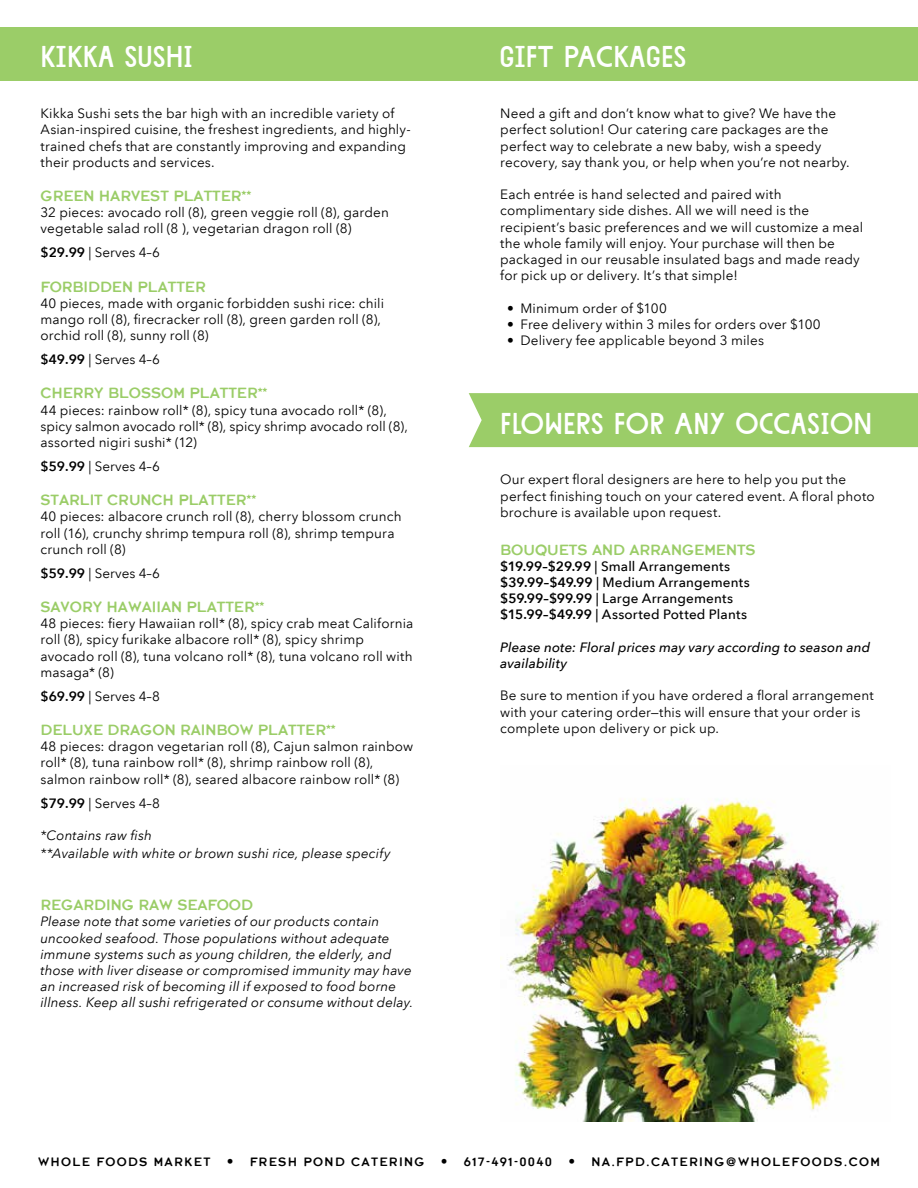
<style>
.page{position:relative;width:918px;height:1188px;background:#fff}
.page>*{position:absolute;margin:0;border:0;box-sizing:border-box;transform-origin:0 0}
.t1{font:30px "WFM Farmstand TT";color:#fff}
.t2{font:16.5px "Rescue";color:#9bcd68}
.t3{font:13.5px/16.2px "Avenir Next LT Pro";letter-spacing:.01em;color:#000}
.t4{font:italic 13.5px/16.2px "Avenir Next LT Pro";letter-spacing:.01em;color:#000}
.t5{font:500 13.5px/16.2px "Avenir Next LT Pro";letter-spacing:.015em;color:#000}
.t6{font:13.5px "Rescue";letter-spacing:.1em;color:#000}
.t7{font:italic 500 13.5px/16.2px "Avenir Next LT Pro";letter-spacing:.01em;color:#000}
.s1{font-weight:600}
.s2{font-family:"Avenir Next LT Pro";font-weight:600}
</style>
<div class="page">
<div style="left:0;top:27px;width:918px;height:54px;background:#9bcd68"></div>
<div style="left:469px;top:393px;width:449px;height:54px;background:#9bcd68"></div>
<img style="left:500px;top:798px;width:379px;height:323px">
<h1 class="t1" style="left:40px;top:40px;width:154px">KIKKA SUSHI</h1>
<h1 class="t1" style="left:500px;top:40px;width:189px">GIFT PACKAGES</h1>
<p class="t3" style="left:40px;top:105px;width:372px">Kikka Sushi sets the bar high with an incredible variety of Asian-inspired cuisine, the freshest ingredients, and highly&shy;trained chefs that are constantly improving and expanding their products and services.</p>
<p class="t2" style="left:40px;top:189px;width:212px">GREEN HARVEST PLATTER**</p>
<p class="t3" style="left:40px;top:204px;width:350px">32 pieces: avocado roll (8), green veggie roll (8), garden vegetable salad roll (8 ), vegetarian dragon roll (8)</p>
<p class="t3" style="left:40px;top:245px;width:121px"><span class="s1">$29.99</span> | Serves 4–6</p>
<p class="t2" style="left:40px;top:279px;width:167px">FORBIDDEN PLATTER</p>
<p class="t3" style="left:40px;top:295px;width:345px">40 pieces, made with organic forbidden sushi rice: chili mango roll (8), firecracker roll (8), green garden roll (8), orchid roll (8), sunny roll (8)</p>
<p class="t3" style="left:40px;top:351px;width:121px"><span class="s1">$49.99</span> | Serves 4–6</p>
<p class="t2" style="left:40px;top:386px;width:236px">CHERRY BLOSSOM PLATTER**‡</p>
<p class="t3" style="left:40px;top:402px;width:369px">44 pieces: rainbow roll* (8), spicy tuna avocado roll* (8), spicy salmon avocado roll* (8), spicy shrimp avocado roll (8), assorted nigiri sushi* (12)</p>
<p class="t3" style="left:40px;top:458px;width:121px"><span class="s1">$59.99</span> | Serves 4–6</p>
<p class="t2" style="left:40px;top:493px;width:225px">STARLIT CRUNCH PLATTER**‡</p>
<p class="t3" style="left:40px;top:509px;width:363px">40 pieces: albacore crunch roll (8), cherry blossom crunch roll (16), crunchy shrimp tempura roll (8), shrimp tempura crunch roll (8)</p>
<p class="t3" style="left:40px;top:565px;width:121px"><span class="s1">$59.99</span> | Serves 4–6</p>
<p class="t2" style="left:40px;top:600px;width:233px">SAVORY HAWAIIAN PLATTER**‡</p>
<p class="t3" style="left:40px;top:615px;width:374px">48 pieces: fiery Hawaiian roll* (8), spicy crab meat California roll (8), spicy furikake albacore roll* (8), spicy shrimp avocado roll (8), tuna volcano roll* (8), tuna volcano roll with masaga* (8)</p>
<p class="t3" style="left:40px;top:688px;width:121px"><span class="s1">$69.99</span> | Serves 4–8</p>
<p class="t2" style="left:40px;top:723px;width:304px">DELUXE DRAGON RAINBOW PLATTER**‡</p>
<p class="t3" style="left:40px;top:738px;width:374px">48 pieces: dragon vegetarian roll (8), Cajun salmon rainbow roll* (8), tuna rainbow roll* (8), shrimp rainbow roll (8), salmon rainbow roll* (8), seared albacore rainbow roll* (8)</p>
<p class="t3" style="left:40px;top:795px;width:121px"><span class="s1">$79.99</span> | Serves 4–8</p>
<p class="t4" style="left:40px;top:826px;width:352px;line-height:18px">*Contains raw fish<br>**Available with white or brown sushi rice, please specify</p>
<p class="t2" style="left:40px;top:898px;width:214px">REGARDING RAW SEAFOOD</p>
<p class="t4" style="left:40px;top:914px;width:374px">Please note that some varieties of our products contain uncooked seafood. Those populations without adequate immune systems such as young children, the elderly, and those with liver disease or compromised immunity may have an increased risk of becoming ill if exposed to food borne illness. Keep all sushi refrigerated or consume without delay.</p>
<p class="t3" style="left:500px;top:105px;width:351px">Need a gift and don’t know what to give? We have the perfect solution! Our catering care packages are the perfect way to celebrate a new baby, wish a speedy recovery, say thank you, or help when you’re not nearby.</p>
<p class="t3" style="left:500px;top:186px;width:364px">Each entrée is hand selected and paired with complimentary side dishes. All we will need is the recipient’s basic preferences and we will customize a meal the whole family will enjoy. Your purchase will then be packaged in our reusable insulated bags and made ready for pick up or delivery. It’s that simple!</p>
<p class="t3" style="left:507px;top:300px;width:161px"><span class="s1">•</span> Minimum order of $100</p>
<p class="t3" style="left:507px;top:316px;width:315px"><span class="s1">•</span> Free delivery within 3 miles for orders over $100</p>
<p class="t3" style="left:507px;top:332px;width:259px"><span class="s1">•</span> Delivery fee applicable beyond 3 miles</p>
<h1 class="t1" style="left:500px;top:406px;width:374px">FLOWERS FOR ANY OCCASION</h1>
<p class="t3" style="left:500px;top:472px;width:376px">Our expert floral designers are here to help you put the perfect finishing touch on your catered event. A floral photo brochure is available upon request.</p>
<p class="t2" style="left:500px;top:542px;width:257px">BOUQUETS AND ARRANGEMENTS</p>
<p class="t5" style="left:500px;top:558px;width:251px"><span class="s1">$19.99–$29.99</span> | Small Arrangements <span class="s1">$39.99–$49.99</span> | Medium Arrangements <span class="s1">$59.99–$99.99</span> | Large Arrangements <span class="s1">$15.99–$49.99</span> | Assorted Potted Plants</p>
<p class="t7" style="left:500px;top:639px;width:372px">Please note: Floral prices may vary according to season and availability</p>
<p class="t3" style="left:500px;top:688px;width:375px">Be sure to mention if you have ordered a floral arrangement with your catering order—this will ensure that your order is complete upon delivery or pick up.</p>
<p class="t6" style="left:38px;top:1156px;width:843px">WHOLE FOODS MARKET <span class="s2">•</span> FRESH POND CATERING <span class="s2">•</span> 617-491-0040 <span class="s2">•</span> NA.FPD.CATERING@WHOLEFOODS.COM</p>
</div>
